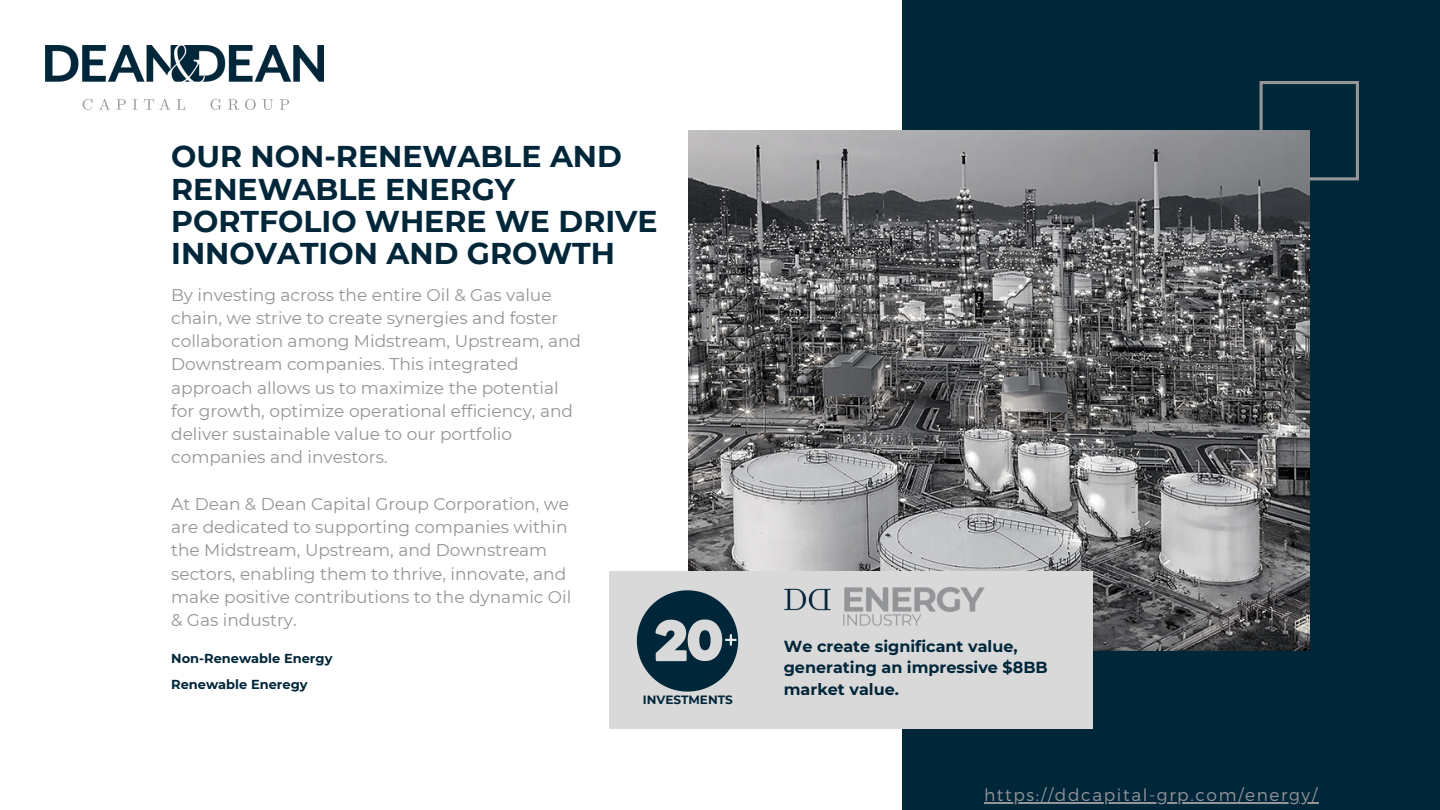
<style>
.page{position:relative;width:1440px;height:810px;background:#fff}
.page>*{position:absolute;margin:0;border:0;box-sizing:border-box;transform-origin:0 0}
.t1{font:700 30px/32.2px "Montserrat";color:#00263a}
.t2{font:17px/23.2px "Montserrat";color:#939598}
.t3{font:300 17px "Montserrat";letter-spacing:.095em;color:#939598}
.t4{font:700 16px/21.8px "Montserrat";color:#00263a}
.t5{font:700 13px "Montserrat";color:#00263a}
.t6{font:700 12px "Montserrat";color:#00263a}
</style>
<div class="page">
<div style="left:902px;top:0;width:538px;height:810px;background:#00263a"></div>
<svg style="left:1260px;top:81px;width:99px;height:99px"></svg>
<img style="left:688px;top:131px;width:621px;height:519px">
<div style="left:609px;top:572px;width:484px;height:157px;background:#d9d9d9"></div>
<img style="left:46px;top:46px;width:277px;height:64px">
<svg style="left:637px;top:590px;width:101px;height:102px"></svg>
<img style="left:722px;top:631px;width:17px;height:18px">
<img style="left:784px;top:501px;width:200px;height:125px">
<hr style="left:984px;top:802px;width:335px;height:2px;background:#939598">
<p class="t1" style="left:171px;top:140px;width:488px">OUR NON-RENEWABLE AND<br>RENEWABLE ENERGY<br>PORTFOLIO WHERE WE DRIVE<br>INNOVATION AND GROWTH</p>
<p class="t2" style="left:171px;top:283px;width:411px">By investing across the entire Oil &amp; Gas value chain, we strive to create synergies and foster collaboration among Midstream, Upstream, and Downstream companies. This integrated approach allows us to maximize the potential for growth, optimize operational efficiency, and deliver sustainable value to our portfolio companies and investors.</p>
<p class="t2" style="left:171px;top:492px;width:402px">At Dean &amp; Dean Capital Group Corporation, we are dedicated to supporting companies within the Midstream, Upstream, and Downstream sectors, enabling them to thrive, innovate, and make positive contributions to the dynamic Oil &amp; Gas industry.</p>
<p class="t5" style="left:171px;top:651px;width:163px">Non-Renewable Energy</p>
<p class="t5" style="left:171px;top:677px;width:138px">Renewable Eneregy</p>
<p class="t6" style="left:643px;top:693px;width:91px">INVESTMENTS</p>
<p class="t4" style="left:784px;top:635px;width:266px">We create significant value, generating an impressive $8BB market value.</p>
<p class="t3" style="left:984px;top:783px;width:335px">https://ddcapital-grp.com/energy/</p>
</div>
